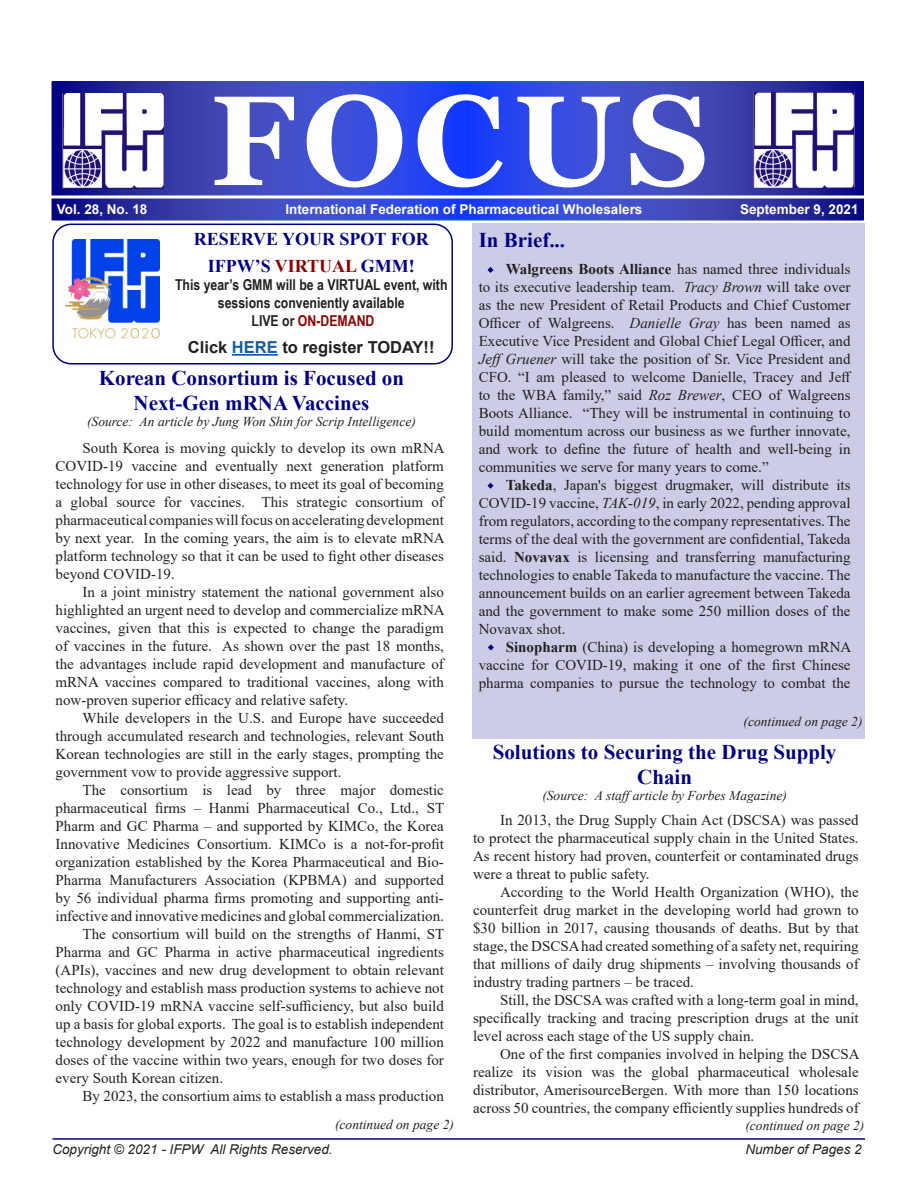
<style>
.page{position:relative;width:918px;height:1188px;background:#fff}
.page>*{position:absolute;margin:0;border:0;box-sizing:border-box;transform-origin:0 0}
.t1{font:700 127.5px "Georgia";letter-spacing:.05em;color:#fff}
.t2{font:700 21px/25.2px "Times New Roman";color:#000082;text-align:center}
.t3{font:700 18px "Times New Roman";color:#000082}
.t4{font:700 16.5px "Arial";color:#231f20}
.t5{font:15px/18px "Times New Roman";color:#231f20;text-align:justify}
.t6{font:700 15px/18px "Arial Narrow";color:#231f20;text-align:center}
.t7{font:700 15px "Arial Narrow";color:#8e0000}
.t8{font:italic 13.5px "Times New Roman";color:#231f20}
.Source{font:700 13.5px "Arial";color:#fff}
.t9{font:italic 13.5px "Arial";color:#231f20}
.s1{color:#8e0000}
.s2{color:#231f20}
.s3{color:#175d9e}
.s4{font-weight:700}
.s5{font-style:italic}
</style>
<div class="page">
<div style="left:472px;top:224px;width:392px;height:515px;background:#cccce6"></div>
<svg style="left:55px;top:84px;width:806px;height:134px;background:#3444ca"></svg>
<img style="left:753px;top:93px;width:101px;height:95px">
<svg style="left:487px;top:267px;width:7px;height:6px"></svg>
<img style="left:63px;top:93px;width:101px;height:95px">
<svg style="left:488px;top:644px;width:6px;height:7px"></svg>
<svg style="left:487px;top:482px;width:7px;height:7px"></svg>
<hr style="left:50px;top:195px;width:814px;height:3px;background:#fff">
<hr style="left:52px;top:1138px;width:813px;height:2px;background:#000080">
<div style="left:52px;top:224px;width:401px;height:141px;border:2px solid #000082;border-radius:18px"></div>
<img style="left:66px;top:240px;width:94px;height:99px">
<hr style="left:232px;top:354px;width:46px;height:2px;background:#175d9e">
<p class="t1" style="left:210px;top:59px;width:500px">FOCUS</p>
<p class="Source" style="left:285px;top:200px;width:359px">International Federation of Pharmaceutical Wholesalers</p>
<p class="Source" style="left:740px;top:200px;width:120px">September 9, 2021</p>
<p class="t2" style="left:479px;top:227px;width:88px">In Brief...</p>
<p class="Source" style="left:57px;top:200px;width:92px">Vol. 28, No. 18</p>
<p class="t3" style="left:194px;top:226px;width:236px">RESERVE YOUR SPOT FOR</p>
<p class="t3" style="left:208px;top:253px;width:209px">IFPW’S <span class="s1">VIRTUAL</span> GMM!</p>
<p class="t6" style="left:175px;top:275px;width:274px">This year’s GMM will be a VIRTUAL event, with sessions conveniently available</p>
<p class="t7" style="left:251px;top:309px;width:124px"><span class="s2">LIVE or</span> ON-DEMAND</p>
<p class="t4" style="left:188px;top:336px;width:248px">Click <span class="s3">HERE</span> to register TODAY!!</p>
<p class="t5" style="left:479px;top:260px;width:374px;text-indent:27px"><span class="s4">Walgreens Boots Alliance</span> has named three individuals to its executive leadership team. <span class="s5">Tracy Brown</span> will take over as the new President of Retail Products and Chief Customer Officer of Walgreens. <span class="s5">Danielle Gray</span> has been named as Executive Vice President and Global Chief Legal Officer, and <span class="s5">JeffGruener</span> will take the position of Sr. Vice President and CFO. “I am pleased to welcome Danielle, Tracey and Jeff to the WBA family,” said <span class="s5">Roz Brewer</span>, CEO of Walgreens Boots Alliance. “They will be instrumental in continuing to build momentum across our business as we further innovate, and work to define the future of health and well-being in communities we serve for many years to come.”</p>
<p class="t5" style="left:479px;top:476px;width:373px;text-indent:27px"><span class="s4">Takeda</span>, Japan's biggest drugmaker, will distribute its COVID-19 vaccine, <span class="s5">TAK-019</span>, in early 2022, pending approval from regulators, according to the company representatives. The terms of the deal with the government are confidential, Takeda said. <span class="s4">Novavax</span> is licensing and transferring manufacturing technologies to enable Takeda to manufacture the vaccine. The announcement builds on an earlier agreement between Takeda and the government to make some 250 million doses of the Novavax shot.</p>
<p class="t5" style="left:479px;top:638px;width:374px;text-indent:27px"><span class="s4">Sinopharm</span> (China) is developing a homegrown mRNA vaccine for COVID-19, making it one of the first Chinese pharma companies to pursue the technology to combat the</p>
<p class="t2" style="left:99px;top:365px;width:307px">Korean Consortium is Focused on</p>
<p class="t2" style="left:134px;top:390px;width:237px">Next-Gen mRNA Vaccines</p>
<p class="t8" style="left:87px;top:413px;width:330px">(Source: An article by Jung Won Shin for Scrip Intelligence)</p>
<p class="t5" style="left:56px;top:439px;width:391px;text-indent:27px">South Korea is moving quickly to develop its own mRNA COVID-19 vaccine and eventually next generation platform technology for use in other diseases, to meet its goal of becoming a global source for vaccines. This strategic consortium of pharmaceutical companies will focus on accelerating development by next year. In the coming years, the aim is to elevate mRNA platform technology so that it can be used to fight other diseases beyond COVID-19.</p>
<p class="t5" style="left:56px;top:583px;width:391px;text-indent:27px">In a joint ministry statement the national government also highlighted an urgent need to develop and commercialize mRNA vaccines, given that this is expected to change the paradigm of vaccines in the future. As shown over the past 18 months, the advantages include rapid development and manufacture of mRNA vaccines compared to traditional vaccines, along with now-proven superior efficacy and relative safety.</p>
<p class="t5" style="left:56px;top:709px;width:390px;text-indent:27px">While developers in the U.S. and Europe have succeeded through accumulated research and technologies, relevant South Korean technologies are still in the early stages, prompting the government vow to provide aggressive support.</p>
<p class="t5" style="left:56px;top:781px;width:390px;text-indent:27px">The consortium is lead by three major domestic pharmaceutical firms – Hanmi Pharmaceutical Co., Ltd., ST Pharm and GC Pharma – and supported by KIMCo, the Korea Innovative Medicines Consortium. KIMCo is a not-for-profit organization established by the Korea Pharmaceutical and Bio-Pharma Manufacturers Association (KPBMA) and supported by 56 individual pharma firms promoting and supporting anti&shy;infective and innovative medicines and global commercialization.</p>
<p class="t5" style="left:56px;top:925px;width:390px;text-indent:27px">The consortium will build on the strengths of Hanmi, ST Pharma and GC Pharma in active pharmaceutical ingredients (APIs), vaccines and new drug development to obtain relevant technology and establish mass production systems to achieve not only COVID-19 mRNA vaccine self-sufficiency, but also build up a basis for global exports. The goal is to establish independent technology development by 2022 and manufacture 100 million doses of the vaccine within two years, enough for two doses for every South Korean citizen.</p>
<p class="t5" style="left:83px;top:1087px;width:363px">By 2023, the consortium aims to establish a mass production</p>
<p class="t8" style="left:744px;top:712px;width:120px">(continued on page 2)</p>
<p class="t2" style="left:493px;top:739px;width:345px">Solutions to Securing the Drug Supply<br>Chain</p>
<p class="t8" style="left:542px;top:786px;width:246px">(Source: A staffarticle by Forbes Magazine)</p>
<p class="t5" style="left:473px;top:810px;width:387px;text-indent:27px">In 2013, the Drug Supply Chain Act (DSCSA) was passed to protect the pharmaceutical supply chain in the United States.<br>As recent history had proven, counterfeit or contaminated drugs were a threat to public safety.</p>
<p class="t5" style="left:473px;top:882px;width:387px;text-indent:27px">According to the World Health Organization (WHO), the counterfeit drug market in the developing world had grown to $30 billion in 2017, causing thousands of deaths. But by that stage, the DSCSA had created something of a safety net, requiring that millions of daily drug shipments – involving thousands of industry trading partners – be traced.</p>
<p class="t5" style="left:473px;top:990px;width:387px;text-indent:27px">Still, the DSCSA was crafted with a long-term goal in mind, specifically tracking and tracing prescription drugs at the unit level across each stage of the US supply chain.</p>
<p class="t5" style="left:473px;top:1044px;width:388px;text-indent:27px">One of the first companies involved in helping the DSCSA realize its vision was the global pharmaceutical wholesale distributor, AmerisourceBergen. With more than 150 locations across 50 countries, the company efficiently supplies hundreds of</p>
<p class="t8" style="left:335px;top:1115px;width:120px">(continued on page 2)</p>
<p class="t8" style="left:745px;top:1116px;width:120px">(continued on page 2)</p>
<p class="t9" style="left:52px;top:1140px;width:282px">Copyright © 2021 - IFPW All Rights Reserved.</p>
<p class="t9" style="left:745px;top:1140px;width:118px">Number of Pages 2</p>
</div>
